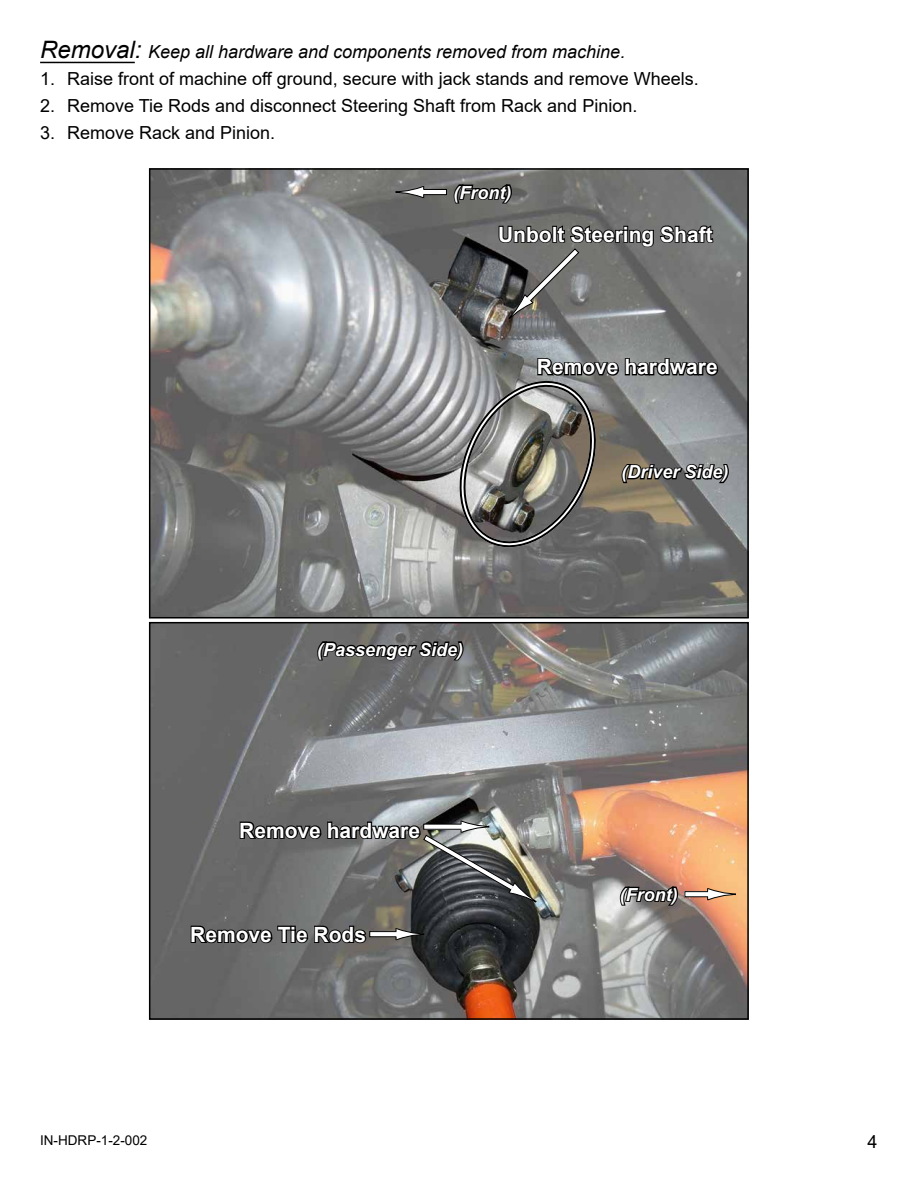
<style>
.page{position:relative;width:918px;height:1188px;background:#fff}
.page>*{position:absolute;margin:0;border:0;box-sizing:border-box;transform-origin:0 0}
.t1{font:700 21px "Arial";color:#fff}
.t2{font:18px "Arial";color:#000}
.t3{font:italic 18px "Arial";color:#000}
.t4{font:italic 700 18px "Arial";color:#fff}
.t5{font:13.5px "Arial";color:#000}
.s1{font-size:24px}
</style>
<div class="page">
<img style="left:152px;top:171px;width:594px;height:445px">
<div style="left:149px;top:168px;width:600px;height:451px;border:2px solid #000"></div>
<svg style="left:498px;top:215px;width:217px;height:105px"></svg>
<svg style="left:446px;top:355px;width:284px;height:208px"></svg>
<svg style="left:452px;top:181px;width:61px;height:24px"></svg>
<div style="left:423px;top:189px;width:23px;height:6px;background:#fff"></div>
<div style="left:423px;top:189px;width:24px;height:6px;border:1px solid #000"></div>
<svg style="left:395px;top:185px;width:29px;height:14px"></svg>
<img style="left:152px;top:625px;width:594px;height:392px">
<div style="left:149px;top:622px;width:600px;height:398px;border:2px solid #000"></div>
<svg style="left:618px;top:884px;width:62px;height:23px"></svg>
<div style="left:685px;top:892px;width:23px;height:5px;background:#fff"></div>
<div style="left:685px;top:891px;width:23px;height:6px;border:1px solid #000"></div>
<svg style="left:707px;top:888px;width:29px;height:13px"></svg>
<svg style="left:316px;top:640px;width:149px;height:22px"></svg>
<svg style="left:239px;top:818px;width:298px;height:87px"></svg>
<svg style="left:190px;top:924px;width:178px;height:22px"></svg>
<div style="left:370px;top:932px;width:26px;height:5px;background:#fff"></div>
<div style="left:369px;top:931px;width:28px;height:6px;border:1px solid #000"></div>
<svg style="left:395px;top:928px;width:29px;height:13px"></svg>
<hr style="left:40px;top:62px;width:95px;height:1px;background:#000">
<p class="t3" style="left:40px;top:40px;width:587px"><span class="s1">Removal:</span> Keep all hardware and components removed from machine.</p>
<p class="t2" style="left:40px;top:66px;width:660px">1. Raise front of machine off ground, secure with jack stands and remove Wheels.</p>
<p class="t2" style="left:40px;top:93px;width:599px">2. Remove Tie Rods and disconnect Steering Shaft from Rack and Pinion.</p>
<p class="t2" style="left:40px;top:120px;width:237px">3. Remove Rack and Pinion.</p>
<p class="t4" style="left:454px;top:180px;width:59px">(Front)</p>
<p class="t1" style="left:498px;top:220px;width:216px">Unbolt Steering Shaft</p>
<p class="t1" style="left:537px;top:352px;width:182px">Remove hardware</p>
<p class="t4" style="left:317px;top:637px;width:148px">(Passenger Side)</p>
<p class="t1" style="left:239px;top:816px;width:182px">Remove hardware</p>
<p class="t1" style="left:190px;top:920px;width:177px">Remove Tie Rods</p>
<p class="t4" style="left:621px;top:460px;width:109px">(Driver Side)</p>
<p class="t4" style="left:620px;top:882px;width:59px">(Front)</p>
<p class="t5" style="left:40px;top:1130px;width:109px">IN-HDRP-1-2-002</p>
<p class="t2" style="left:867px;top:1129px;width:12px">4</p>
</div>
